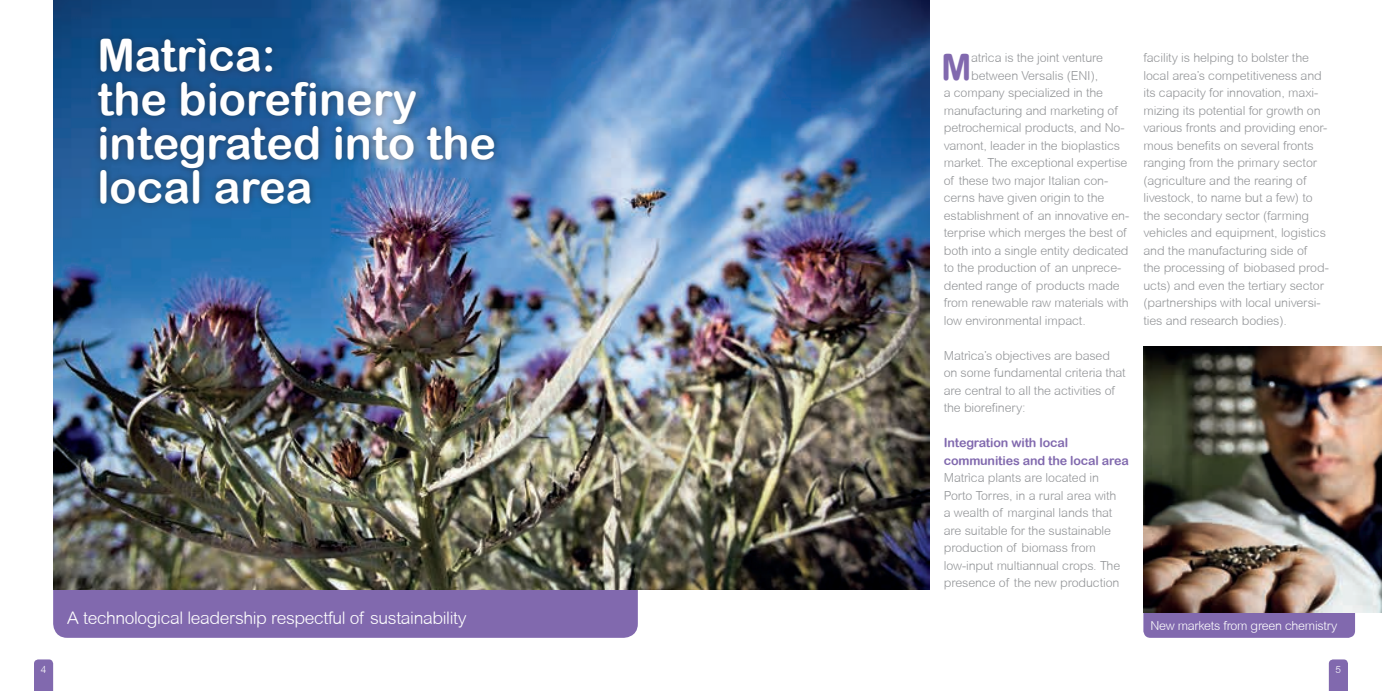
<style>
.page{position:relative;width:1382px;height:691px;background:#fff}
.page>*{position:absolute;margin:0;border:0;box-sizing:border-box;transform-origin:0 0}
.t1{font:45px/43.8px "Arial Rounded MT Bold";color:#fff}
.t2{font:36.5px "Arial Rounded MT Bold";color:#8169ae}
.t3{font:300 17.5px "Arial Rounded MT";letter-spacing:-.02em;color:#fff}
.t4{font:300 12.5px/17.5px "Arial Rounded MT";letter-spacing:-.01em;color:#939598}
.t5{font:12.5px/17.5px "Arial Rounded MT Bold";letter-spacing:-.01em;color:#8169ae}
.t6{font:300 12.5px "Arial Rounded MT";letter-spacing:-.02em;color:#fff}
.t7{font:300 10px "Arial Rounded MT";color:#fff}
</style>
<div class="page">
<div style="left:53px;top:136px;width:585px;height:502px;background:#8169ae;border-radius:14px"></div>
<img style="left:53px;top:0;width:877px;height:590px">
<div style="left:91px;top:32px;width:411px;height:178px;background:#231f20;opacity:.5"></div>
<div style="left:1143px;top:574px;width:212px;height:64px;background:#8169ae;border-radius:7px"></div>
<img style="left:1143px;top:346px;width:239px;height:267px">
<svg style="left:34px;top:659px;width:19px;height:32px"></svg>
<svg style="left:1329px;top:659px;width:19px;height:32px"></svg>
<h1 class="t1" style="left:97px;top:33px;width:400px">Matrìca:<br>the biorefinery integrated into the local area</h1>
<h3 class="t3" style="left:67px;top:607px;width:401px">A technological leadership respectful of sustainability</h3>
<h2 class="t2" style="left:941px;top:45px;width:32px">M</h2>
<p class="t4" style="left:971px;top:49px;width:133px">atrìca is the joint venture</p>
<p class="t4" style="left:971px;top:67px;width:128px">between Versalis (ENI),</p>
<p class="t4" style="left:944px;top:84px;width:161px">a company specialized in the</p>
<p class="t4" style="left:944px;top:102px;width:176px">manufacturing and marketing of</p>
<p class="t4" style="left:944px;top:119px;width:182px">petrochemical products, and No-</p>
<p class="t4" style="left:944px;top:137px;width:178px">vamont, leader in the bioplastics</p>
<p class="t4" style="left:944px;top:154px;width:185px">market. The exceptional expertise</p>
<p class="t4" style="left:944px;top:172px;width:166px">of these two major Italian con-</p>
<p class="t4" style="left:944px;top:189px;width:162px">cerns have given origin to the</p>
<p class="t4" style="left:944px;top:207px;width:187px">establishment of an innovative en-</p>
<p class="t4" style="left:944px;top:224px;width:184px">terprise which merges the best of</p>
<p class="t4" style="left:944px;top:242px;width:186px">both into a single entity dedicated</p>
<p class="t4" style="left:944px;top:259px;width:179px">to the production of an unprece-</p>
<p class="t4" style="left:944px;top:277px;width:178px">dented range of products made</p>
<p class="t4" style="left:944px;top:294px;width:187px">from renewable raw materials with</p>
<p class="t4" style="left:944px;top:312px;width:144px">low environmental impact.</p>
<p class="t4" style="left:944px;top:347px;width:184px">Matrìca’s objectives are based on some fundamental criteria that are central to all the activities of the biorefinery:</p>
<p class="t5" style="left:944px;top:434px;width:187px">Integration with local communities and the local area</p>
<p class="t4" style="left:944px;top:469px;width:178px">Matrìca plants are located in<br>Porto Torres, in a rural area with a wealth of marginal lands that are suitable for the sustainable production of biomass from low-input multiannual crops. The presence of the new production</p>
<p class="t4" style="left:1143px;top:49px;width:187px">facility is helping to bolster the local area’s competitiveness and its capacity for innovation, maxi&shy;mizing its potential for growth on various fronts and providing enor&shy;mous benefits on several fronts ranging from the primary sector (agriculture and the rearing of livestock, to name but a few) to the secondary sector (farming vehicles and equipment, logistics and the manufacturing side of<br>the processing of biobased prod&shy;ucts) and even the tertiary sector (partnerships with local universi&shy;ties and research bodies).</p>
<p class="t6" style="left:1150px;top:618px;width:189px">New markets from green chemistry</p>
<p class="t7" style="left:41px;top:663px;width:7px">4</p>
<p class="t7" style="left:1336px;top:663px;width:7px">5</p>
</div>
